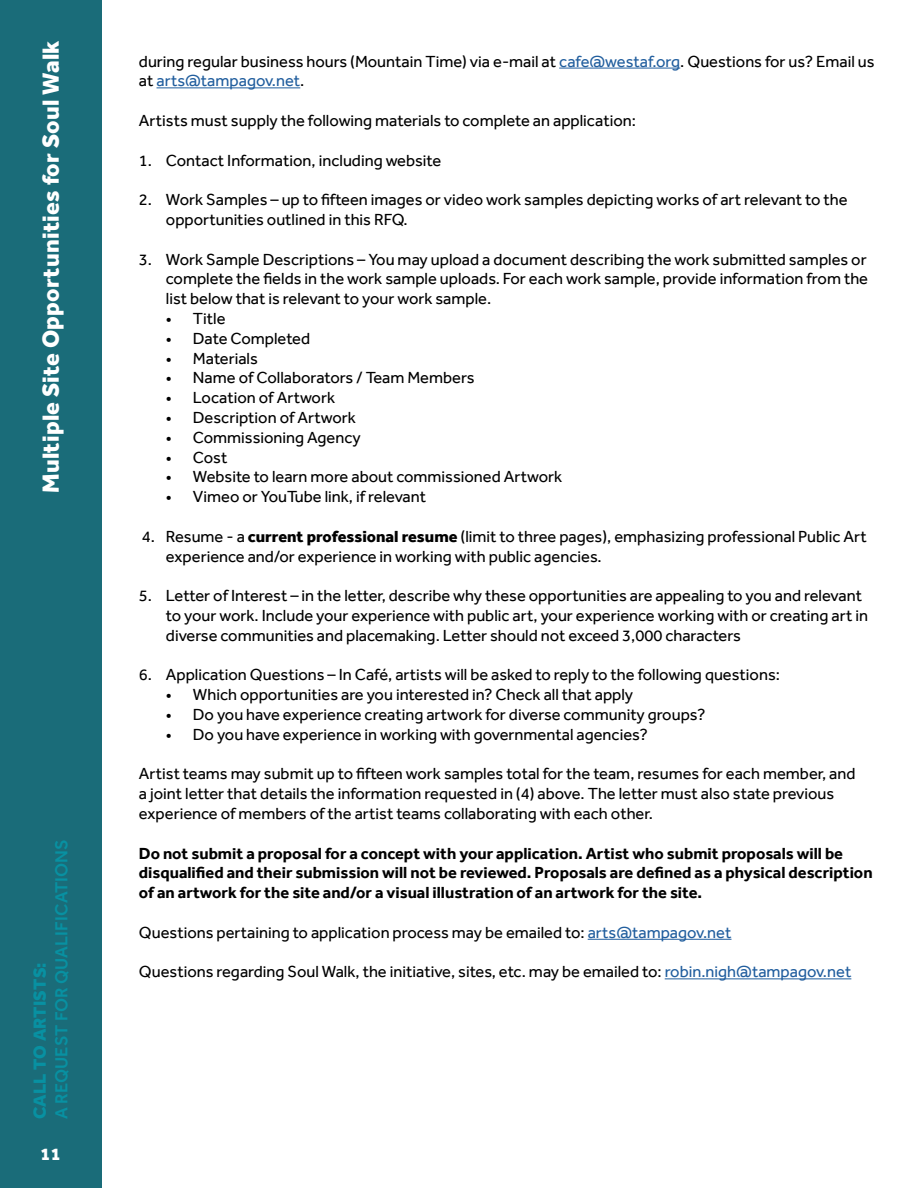
<style>
.page{position:relative;width:918px;height:1188px;background:#fff}
.page>*{position:absolute;margin:0;border:0;box-sizing:border-box;transform-origin:0 0}
.t1{font:800 24px "Effra";letter-spacing:.01em;color:#fff}
.t2{font:500 18px "Effra";letter-spacing:.01em;color:#0891a2}
.t3{font:800 18px "Effra";letter-spacing:.01em;color:#0891a2}
.t4{font:800 18px "Effra";color:#fff}
.t5{font:16.5px/19.8px "Effra";color:#000}
.t6{font:700 16.5px "Effra";color:#000}
.s1{color:#215e9e}
.s2{font-weight:800}
</style>
<div class="page">
<div style="left:0;top:0;width:101px;height:1188px;background:#1a6c79"></div>
<hr style="left:559px;top:68px;width:121px;height:1px;background:#215e9e">
<hr style="left:157px;top:87px;width:143px;height:1px;background:#215e9e">
<hr style="left:588px;top:939px;width:143px;height:1px;background:#215e9e">
<hr style="left:665px;top:978px;width:186px;height:1px;background:#215e9e">
<h1 class="t1" style="left:36px;top:493px;width:454px;rotate:-90deg">Multiple Site Opportunities for Soul Walk</h1>
<p class="t3" style="left:29px;top:1119px;width:158px;rotate:-90deg">CALL TO ARTISTS:</p>
<p class="t2" style="left:51px;top:1119px;width:281px;rotate:-90deg">A REQUEST FOR QUALIFICATIONS</p>
<p class="t4" style="left:41px;top:1143px;width:22px">11</p>
<p class="t5" style="left:139px;top:51px;width:737px">during regular business hours (Mountain Time) via e-mail at <span class="s1">cafe@westaf.org</span>. Questions for us? Email us at <span class="s1">arts@tampagov.net</span>.</p>
<p class="t5" style="left:139px;top:110px;width:499px">Artists must supply the following materials to complete an application:</p>
<p class="t5" style="left:139px;top:150px;width:304px">1. Contact Information, including website</p>
<p class="t5" style="left:166px;top:190px;width:683px;text-indent:-27px">2. Work Samples – up to fifteen images or video work samples depicting works of art relevant to the opportunities outlined in this RFQ.</p>
<p class="t5" style="left:166px;top:249px;width:704px;text-align:justify;text-indent:-27px">3. Work Sample Descriptions – You may upload a document describing the work submitted samples or complete the fields in the work sample uploads. For each work sample, provide information from the list below that is relevant to your work sample.</p>
<p class="t5" style="left:166px;top:308px;width:61px">• Title</p>
<p class="t5" style="left:166px;top:328px;width:146px">• Date Completed</p>
<p class="t5" style="left:166px;top:348px;width:93px">• Materials</p>
<p class="t5" style="left:166px;top:368px;width:310px">• Name of Collaborators / Team Members</p>
<p class="t5" style="left:166px;top:388px;width:171px">• Location of Artwork</p>
<p class="t5" style="left:166px;top:407px;width:192px">• Description of Artwork</p>
<p class="t5" style="left:166px;top:427px;width:196px">• Commissioning Agency</p>
<p class="t5" style="left:166px;top:447px;width:63px">• Cost</p>
<p class="t5" style="left:166px;top:467px;width:398px">• Website to learn more about commissioned Artwork</p>
<p class="t5" style="left:166px;top:487px;width:262px">• Vimeo or YouTube link, if relevant</p>
<p class="t5" style="left:166px;top:526px;width:702px;text-indent:-24px">4. Resume - a <span class="s2">current professional resume</span> (limit to three pages), emphasizing professional Public Art experience and/or experience in working with public agencies.</p>
<p class="t5" style="left:166px;top:586px;width:704px;text-indent:-27px">5. Letter of Interest – in the letter, describe why these opportunities are appealing to you and relevant to your work. Include your experience with public art, your experience working with or creating art in</p>
<p class="t5" style="left:166px;top:625px;width:576px">diverse communities and placemaking. Letter should not exceed 3,000 characters</p>
<p class="t5" style="left:139px;top:665px;width:643px">6. Application Questions – In Café, artists will be asked to reply to the following questions:</p>
<p class="t5" style="left:166px;top:685px;width:469px">• Which opportunities are you interested in? Check all that apply</p>
<p class="t5" style="left:166px;top:704px;width:541px">• Do you have experience creating artwork for diverse community groups?</p>
<p class="t5" style="left:166px;top:724px;width:483px">• Do you have experience in working with governmental agencies?</p>
<p class="t5" style="left:139px;top:764px;width:718px">Artist teams may submit up to fifteen work samples total for the team, resumes for each member, and a joint letter that details the information requested in (4) above. The letter must also state previous experience of members of the artist teams collaborating with each other.</p>
<h4 class="t6" style="left:139px;top:843px;width:706px">Do not submit a proposal for a concept with your application. Artist who submit proposals will be</h4>
<p class="t6" style="left:139px;top:863px;width:735px">disqualified and their submission will not be reviewed. Proposals are defined as a physical description</p>
<h4 class="t6" style="left:139px;top:883px;width:565px">of an artwork for the site and/or a visual illustration of an artwork for the site.</h4>
<p class="t5" style="left:139px;top:922px;width:594px">Questions pertaining to application process may be emailed to: <span class="s1">arts@tampagov.net</span></p>
<p class="t5" style="left:139px;top:962px;width:714px">Questions regarding Soul Walk, the initiative, sites, etc. may be emailed to: <span class="s1">robin.nigh@tampagov.net</span></p>
</div>
